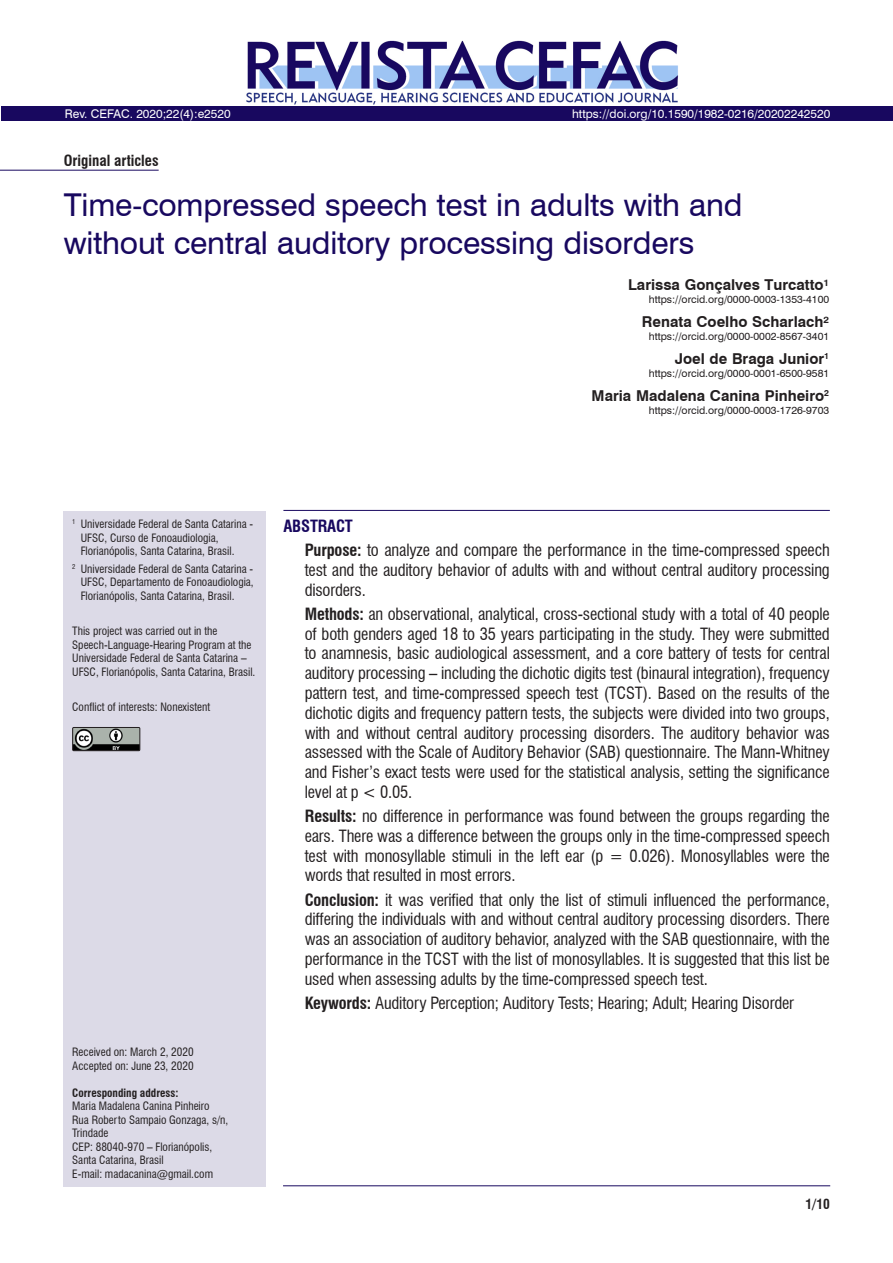
<style>
.page{position:relative;width:893px;height:1263px;background:#fff}
.page>*{position:absolute;margin:0;border:0;box-sizing:border-box;transform-origin:0 0}
.Titulo_só_inglês{font:31.5px/37.8px "Swiss 721 BT";letter-spacing:-.005em;color:#18085f}
.Resumo_só_ingles{font:condensed 16.5px/19.8px "Swiss 721 BT";letter-spacing:-.01em;color:#231f20;text-align:justify}
.Resumo_título_-_só{font:700 condensed 16.5px "Swiss 721 BT";letter-spacing:-.01em;color:#18085f}
.Autor{font:700 15px "Swiss 721 BT";color:#231f20}
.Tipo_de_artigo{font:700 condensed 15px "Swiss 721 BT";color:#231f20}
.Cabeço_autor_esquer{font:700 condensed 13.5px "Swiss 721 BT";color:#231f20}
.DOI_-_variável_1{font:12px "Swiss 721 BT";color:#fff}
.Legenda_bibliográfi{font:12px "Swiss 721 BT";color:#fff}
.Notas{font:condensed 11.25px/13.5px "Swiss 721 BT";color:#231f20}
.Endereço_correspond{font:condensed 11.25px/13.5px "Swiss 721 BT";color:#231f20}
.Notas_sem_paragrafo{font:condensed 11.25px/13.5px "Swiss 721 BT";color:#231f20}
.Endereço_correspond-2{font:700 condensed 11.25px "Swiss 721 BT";color:#231f20}
.ORCID{font:10.5px "Swiss 721 BT";color:#231f20}
.s1{font-weight:700}
</style>
<div class="page">
<div style="left:64px;top:511px;width:202px;height:675px;background:#dcdae7"></div>
<img style="left:74px;top:729px;width:64px;height:20px">
<div style="left:72px;top:727px;width:68px;height:24px;border:1px solid #231f20"></div>
<hr style="left:283px;top:510px;width:547px;height:1px;background:#18085f">
<hr style="left:283px;top:1185px;width:547px;height:1px;background:#18085f">
<hr style="left:0;top:170px;width:159px;height:1px;background:#18085f">
<img style="left:246px;top:40px;width:432px;height:65px">
<div style="left:1px;top:106px;width:892px;height:15px;background:#18085f"></div>
<p class="Legenda_bibliográfi" style="left:65px;top:106px;width:167px">Rev. CEFAC. 2020;22(4):e2520</p>
<p class="DOI_-_variável_1" style="left:572px;top:106px;width:260px">https://doi.org/10.1590/1982-0216/20202242520</p>
<p class="Tipo_de_artigo" style="left:64px;top:152px;width:96px">Original articles</p>
<p class="Titulo_só_inglês" style="left:64px;top:185px;width:680px">Time-compressed speech test in adults with and without central auditory processing disorders</p>
<p class="Autor" style="left:628px;top:274px;width:202px">Larissa Gonçalves Turcatto¹</p>
<p class="ORCID" style="left:649px;top:292px;width:182px">https://orcid.org/0000-0003-1353-4100</p>
<p class="Autor" style="left:642px;top:311px;width:189px">Renata Coelho Scharlach²</p>
<p class="ORCID" style="left:649px;top:329px;width:182px">https://orcid.org/0000-0002-8567-3401</p>
<p class="Autor" style="left:675px;top:348px;width:156px">Joel de Braga Junior<sup>1</sup></p>
<p class="ORCID" style="left:649px;top:366px;width:182px">https://orcid.org/0000-0001-6500-9581</p>
<p class="Autor" style="left:592px;top:385px;width:239px">Maria Madalena Canina Pinheiro<sup>2</sup></p>
<p class="ORCID" style="left:649px;top:403px;width:182px">https://orcid.org/0000-0003-1726-9703</p>
<p class="Notas" style="left:81px;top:517px;width:174px;text-indent:-9px"><sup>1</sup> Universidade Federal de Santa Catarina -<br>UFSC, Curso de Fonoaudiologia,<br>Florianópolis, Santa Catarina, Brasil.</p>
<p class="Notas" style="left:81px;top:562px;width:174px;text-align:justify;text-indent:-9px"><sup>2</sup> Universidade Federal de Santa Catarina - UFSC, Departamento de Fonoaudiologia, Florianópolis, Santa Catarina, Brasil.</p>
<p class="Notas_sem_paragrafo" style="left:72px;top:624px;width:185px">This project was carried out in the Speech-Language-Hearing Program at the Universidade Federal de Santa Catarina – UFSC, Florianópolis, Santa Catarina, Brasil.</p>
<p class="Notas" style="left:72px;top:700px;width:139px">Conflict of interests: Nonexistent</p>
<p class="Endereço_correspond" style="left:72px;top:1045px;width:123px">Received on: March 2, 2020</p>
<p class="Endereço_correspond" style="left:72px;top:1059px;width:123px">Accepted on: June 23, 2020</p>
<p class="Endereço_correspond-2" style="left:72px;top:1086px;width:108px">Corresponding address:</p>
<p class="Endereço_correspond" style="left:72px;top:1099px;width:139px">Maria Madalena Canina Pinheiro</p>
<p class="Endereço_correspond" style="left:72px;top:1113px;width:157px">Rua Roberto Sampaio Gonzaga, s/n,<br>Trindade</p>
<p class="Endereço_correspond" style="left:72px;top:1140px;width:141px">CEP: 88040-970 – Florianópolis,<br>Santa Catarina, Brasil</p>
<p class="Endereço_correspond" style="left:72px;top:1167px;width:142px">E-mail: madacanina@gmail.com</p>
<p class="Resumo_título_-_só" style="left:283px;top:516px;width:71px">ABSTRACT</p>
<p class="Resumo_só_ingles" style="left:305px;top:540px;width:527px"><span class="s1">Purpose:</span> to analyze and compare the performance in the time-compressed speech test and the auditory behavior of adults with and without central auditory processing disorders.</p>
<p class="Resumo_só_ingles" style="left:305px;top:604px;width:527px"><span class="s1">Methods:</span> an observational, analytical, cross-sectional study with a total of 40 people of both genders aged 18 to 35 years participating in the study. They were submitted to anamnesis, basic audiological assessment, and a core battery of tests for central auditory processing – including the dichotic digits test (binaural integration), frequency pattern test, and time-compressed speech test (TCST). Based on the results of the dichotic digits and frequency pattern tests, the subjects were divided into two groups, with and without central auditory processing disorders. The auditory behavior was assessed with the Scale of Auditory Behavior (SAB) questionnaire. The Mann-Whitney and Fisher’s exact tests were used for the statistical analysis, setting the significance level at p &lt; 0.05.</p>
<p class="Resumo_só_ingles" style="left:305px;top:806px;width:527px"><span class="s1">Results:</span> no difference in performance was found between the groups regarding the ears. There was a difference between the groups only in the time-compressed speech test with monosyllable stimuli in the left ear (p = 0.026). Monosyllables were the words that resulted in most errors.</p>
<p class="Resumo_só_ingles" style="left:305px;top:889px;width:527px"><span class="s1">Conclusion:</span> it was verified that only the list of stimuli influenced the performance, differing the individuals with and without central auditory processing disorders. There was an association of auditory behavior, analyzed with the SAB questionnaire, with the performance in the TCST with the list of monosyllables. It is suggested that this list be used when assessing adults by the time-compressed speech test.</p>
<p class="Resumo_só_ingles" style="left:305px;top:993px;width:491px"><span class="s1">Keywords:</span> Auditory Perception; Auditory Tests; Hearing; Adult; Hearing Disorder</p>
<p class="Cabeço_autor_esquer" style="left:805px;top:1195px;width:26px">1/10</p>
</div>
